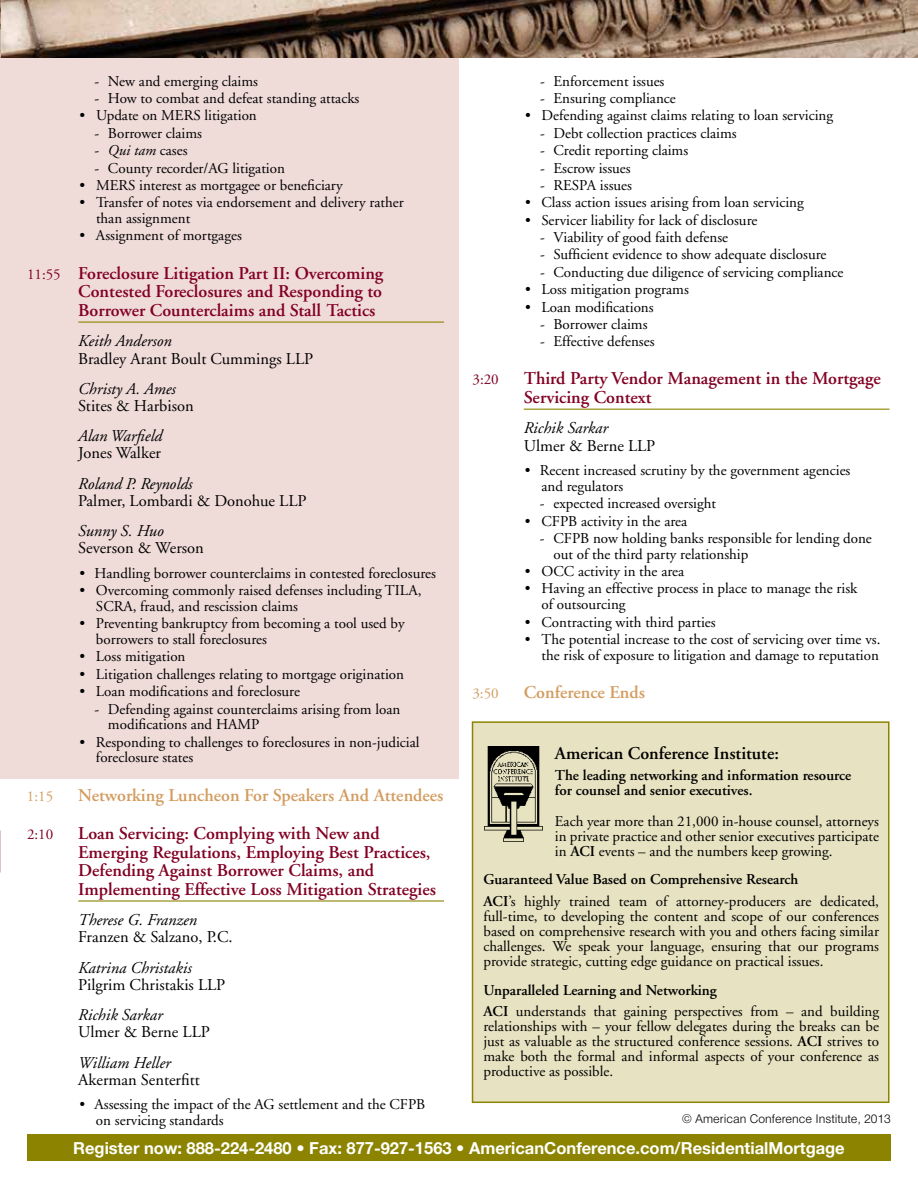
<style>
.page{position:relative;width:918px;height:1188px;background:#fff}
.page>*{position:absolute;margin:0;border:0;box-sizing:border-box;transform-origin:0 0}
.t1{font:600 18px/18.8px "Adobe Garamond";color:#820024}
.t2{font:600 18px "Adobe Garamond";color:#d39d60}
.t3{font:600 18px "Adobe Garamond";color:#000}
.t4{font:16.5px "Adobe Garamond";color:#000}
.t5{font:italic 16.5px "Adobe Garamond";color:#000}
.t6{font:700 16.5px "Helvetica Neue";color:#fff}
.t7{font:15px/15.8px "Adobe Garamond";color:#000}
.t8{font:600 15px/15px "Adobe Garamond";color:#000}
.t9{font:15px "Adobe Garamond";color:#d39d60}
.t10{font:15px "Adobe Garamond";color:#820024}
.t11{font:300 12px "Helvetica";color:#000}
.s1{font-style:italic}
.s2{font-weight:400;font-size:15px}
.s3{font-weight:600}
</style>
<div class="page">
<div style="left:0;top:53px;width:458px;height:726px;background:#efdbd8"></div>
<div style="left:472px;top:721px;width:418px;height:382px;background:#e7e2c1;border:2px solid #8c8400"></div>
<img style="left:485px;top:747px;width:57px;height:95px">
<div style="left:27px;top:1134px;width:864px;height:27px;background:#8c8400"></div>
<hr style="left:78px;top:322px;width:366px;height:1px;background:#8c8400">
<hr style="left:78px;top:900px;width:366px;height:2px;background:#8c8400">
<hr style="left:524px;top:409px;width:365px;height:1px;background:#8c8400">
<img style="left:0;top:0;width:918px;height:58px">
<p class="t7" style="left:94px;top:73px;width:165px">- New and emerging claims</p>
<p class="t7" style="left:94px;top:91px;width:266px">- How to combat and defeat standing attacks</p>
<p class="t7" style="left:80px;top:108px;width:179px">• Update on MERS litigation</p>
<p class="t7" style="left:94px;top:126px;width:109px">- Borrower claims</p>
<p class="t7" style="left:94px;top:143px;width:95px">- <span class="s1">Qui tam</span> cases</p>
<p class="t7" style="left:94px;top:160px;width:192px">- County recorder/AG litigation</p>
<p class="t7" style="left:80px;top:178px;width:265px">• MERS interest as mortgagee or beneficiary</p>
<p class="t7" style="left:96px;top:195px;width:309px;text-indent:-16px">• Transfer of notes via endorsement and delivery rather than assignment</p>
<p class="t7" style="left:79px;top:228px;width:164px">• Assignment of mortgages</p>
<p class="t1" style="left:78px;top:264px;width:306px;text-align:justify;text-indent:-51px"><span class="s2">11:55</span> Foreclosure Litigation Part II: Overcoming Contested Foreclosures and Responding to Borrower Counterclaims and Stall Tactics</p>
<p class="t5" style="left:78px;top:332px;width:95px">Keith Anderson</p>
<p class="t4" style="left:78px;top:350px;width:236px">Bradley Arant Boult Cummings LLP</p>
<p class="t5" style="left:78px;top:380px;width:99px">Christy A. Ames</p>
<p class="t4" style="left:78px;top:397px;width:117px">Stites &amp; Harbison</p>
<p class="t5" style="left:78px;top:427px;width:86px">Alan Warfield</p>
<p class="t4" style="left:78px;top:444px;width:84px">Jones Walker</p>
<p class="t5" style="left:78px;top:475px;width:116px">Roland P. Reynolds</p>
<p class="t4" style="left:78px;top:492px;width:230px">Palmer, Lombardi &amp; Donohue LLP</p>
<p class="t5" style="left:78px;top:522px;width:87px">Sunny S. Huo</p>
<p class="t4" style="left:78px;top:539px;width:127px">Severson &amp; Werson</p>
<p class="t7" style="left:79px;top:566px;width:358px">• Handling borrower counterclaims in contested foreclosures</p>
<p class="t7" style="left:96px;top:583px;width:327px;text-indent:-16px">• Overcoming commonly raised defenses including TILA,<br>SCRA, fraud, and rescission claims</p>
<p class="t7" style="left:96px;top:616px;width:310px;text-indent:-17px">• Preventing bankruptcy from becoming a tool used by borrowers to stall foreclosures</p>
<p class="t7" style="left:79px;top:649px;width:108px">• Loss mitigation</p>
<p class="t7" style="left:79px;top:667px;width:326px">• Litigation challenges relating to mortgage origination</p>
<p class="t7" style="left:79px;top:684px;width:222px">• Loan modifications and foreclosure</p>
<p class="t7" style="left:108px;top:701px;width:294px;text-indent:-14px">- Defending against counterclaims arising from loan modifications and HAMP</p>
<p class="t7" style="left:96px;top:734px;width:325px;text-indent:-16px">• Responding to challenges to foreclosures in non-judicial foreclosure states</p>
<p class="t9" style="left:27px;top:788px;width:28px">1:15</p>
<p class="t2" style="left:78px;top:785px;width:367px">Networking Luncheon For Speakers And Attendees</p>
<p class="t10" style="left:27px;top:826px;width:28px">2:10</p>
<p class="t1" style="left:78px;top:824px;width:359px">Loan Servicing: Complying with New and Emerging Regulations, Employing Best Practices, Defending Against Borrower Claims, and Implementing Effective Loss Mitigation Strategies</p>
<p class="t5" style="left:78px;top:911px;width:120px">Therese G. Franzen</p>
<p class="t4" style="left:78px;top:928px;width:156px">Franzen &amp; Salzano, P.C.</p>
<p class="t5" style="left:78px;top:959px;width:115px">Katrina Christakis</p>
<p class="t4" style="left:78px;top:976px;width:149px">Pilgrim Christakis LLP</p>
<p class="t5" style="left:78px;top:1006px;width:86px">Richik Sarkar</p>
<p class="t4" style="left:78px;top:1023px;width:133px">Ulmer &amp; Berne LLP</p>
<p class="t5" style="left:78px;top:1054px;width:94px">William Heller</p>
<p class="t4" style="left:78px;top:1071px;width:123px">Akerman Senterfitt</p>
<p class="t7" style="left:96px;top:1097px;width:331px;text-indent:-17px">• Assessing the impact of the AG settlement and the CFPB on servicing standards</p>
<p class="t7" style="left:540px;top:73px;width:126px">- Enforcement issues</p>
<p class="t7" style="left:540px;top:91px;width:137px">- Ensuring compliance</p>
<p class="t7" style="left:525px;top:108px;width:310px">• Defending against claims relating to loan servicing</p>
<p class="t7" style="left:540px;top:126px;width:198px">- Debt collection practices claims</p>
<p class="t7" style="left:540px;top:143px;width:150px">- Credit reporting claims</p>
<p class="t7" style="left:540px;top:160px;width:92px">- Escrow issues</p>
<p class="t7" style="left:540px;top:178px;width:94px">- RESPA issues</p>
<p class="t7" style="left:525px;top:195px;width:280px">• Class action issues arising from loan servicing</p>
<p class="t7" style="left:525px;top:212px;width:234px">• Servicer liability for lack of disclosure</p>
<p class="t7" style="left:540px;top:230px;width:190px">- Viability of good faith defense</p>
<p class="t7" style="left:540px;top:247px;width:288px">- Sufficient evidence to show adequate disclosure</p>
<p class="t7" style="left:540px;top:265px;width:305px">- Conducting due diligence of servicing compliance</p>
<p class="t7" style="left:525px;top:282px;width:165px">• Loss mitigation programs</p>
<p class="t7" style="left:525px;top:299px;width:130px">• Loan modifications</p>
<p class="t7" style="left:540px;top:317px;width:109px">- Borrower claims</p>
<p class="t7" style="left:540px;top:334px;width:116px">- Effective defenses</p>
<p class="t10" style="left:472px;top:372px;width:28px">3:20</p>
<p class="t1" style="left:524px;top:370px;width:359px">Third Party Vendor Management in the Mortgage<br>Servicing Context</p>
<p class="t5" style="left:524px;top:419px;width:86px">Richik Sarkar</p>
<p class="t4" style="left:524px;top:437px;width:133px">Ulmer &amp; Berne LLP</p>
<p class="t7" style="left:541px;top:463px;width:310px;text-indent:-17px">• Recent increased scrutiny by the government agencies and regulators</p>
<p class="t7" style="left:540px;top:496px;width:178px">- expected increased oversight</p>
<p class="t7" style="left:525px;top:513px;width:164px">• CFPB activity in the area</p>
<p class="t7" style="left:553px;top:531px;width:320px;text-indent:-13px">- CFPB now holding banks responsible for lending done out of the third party relationship</p>
<p class="t7" style="left:525px;top:564px;width:161px">• OCC activity in the area</p>
<p class="t7" style="left:541px;top:581px;width:317px;text-indent:-16px">• Having an effective process in place to manage the risk of outsourcing</p>
<p class="t7" style="left:525px;top:614px;width:192px">• Contracting with third parties</p>
<p class="t7" style="left:525px;top:632px;width:357px;text-align:right">• The potential increase to the cost of servicing over time vs. the risk of exposure to litigation and damage to reputation</p>
<p class="t9" style="left:472px;top:685px;width:28px">3:50</p>
<p class="t2" style="left:524px;top:682px;width:123px">Conference Ends</p>
<p class="t3" style="left:555px;top:743px;width:226px">American Conference Institute:</p>
<p class="t8" style="left:555px;top:768px;width:298px">The leading networking and information resource for counsel and senior executives.</p>
<p class="t7" style="left:555px;top:814px;width:326px;line-height:15px;text-align:justify">Each year more than 21,000 in-house counsel, attorneys in private practice and other senior executives participate in <span class="s3">ACI</span> events – and the numbers keep growing.</p>
<p class="t7" style="left:484px;top:869px;width:397px;line-height:21.8px"><span class="s3">Guaranteed Value Based on Comprehensive Research<br>ACI</span>’s highly trained team of attorney-producers are dedicated,</p>
<p class="t7" style="left:484px;top:909px;width:397px;line-height:15px;text-align:justify">full-time, to developing the content and scope of our conferences based on comprehensive research with you and others facing similar challenges. We speak your language, ensuring that our programs provide strategic, cutting edge guidance on practical issues.</p>
<p class="t7" style="left:484px;top:979px;width:397px;line-height:21.8px"><span class="s3">Unparalleled Learning and Networking<br>ACI</span> understands that gaining perspectives from – and building</p>
<p class="t7" style="left:484px;top:1019px;width:397px;line-height:15px;text-align:justify">relationships with – your fellow delegates during the breaks can be just as valuable as the structured conference sessions. <span class="s3">ACI</span> strives to make both the formal and informal aspects of your conference as productive as possible.</p>
<p class="t11" style="left:682px;top:1111px;width:210px">© American Conference Institute, 2013</p>
<p class="t6" style="left:73px;top:1138px;width:773px">Register now: 888-224-2480 • Fax: 877-927-1563 • AmericanConference.com/ResidentialMortgage</p>
</div>
